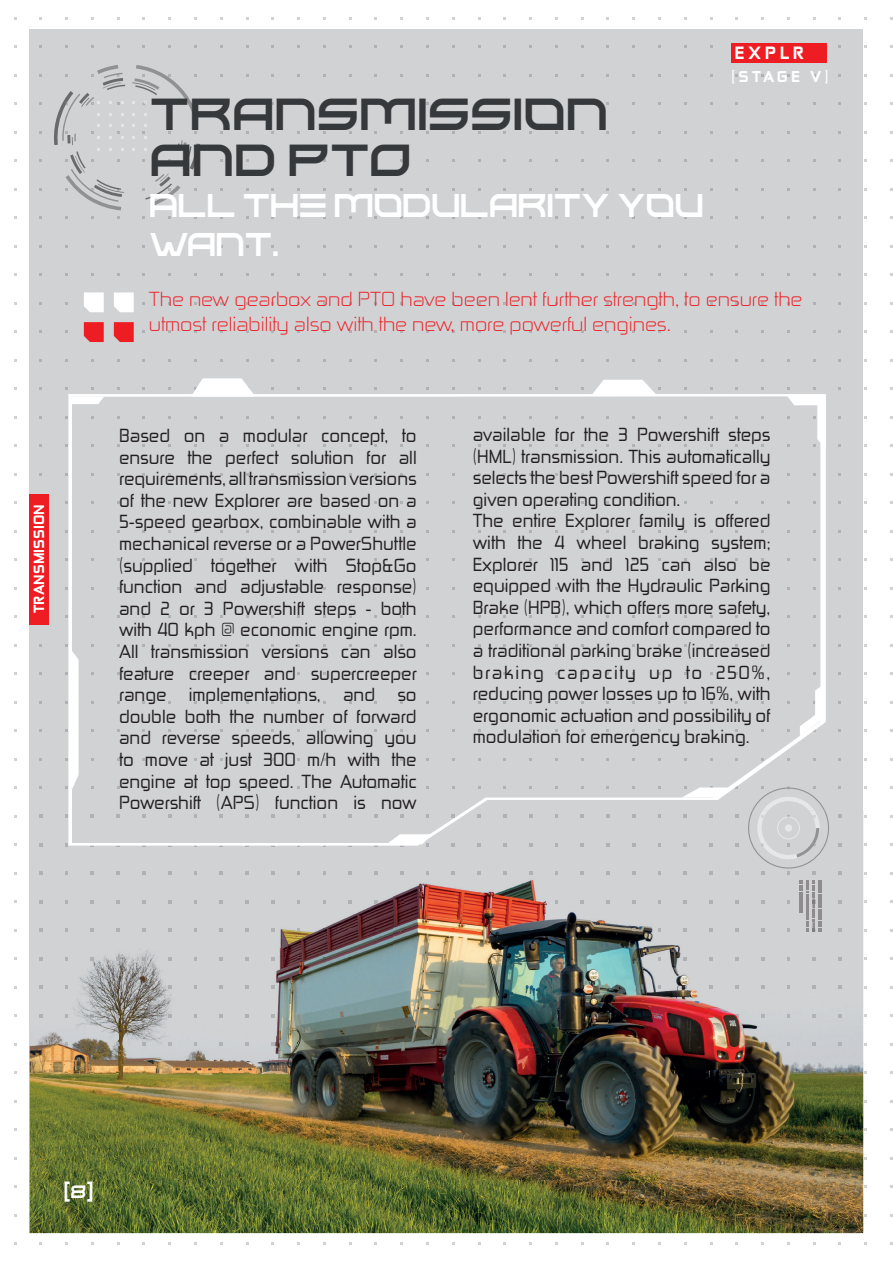
<style>
.page{position:relative;width:893px;height:1263px;background:#fff}
.page>*{position:absolute;margin:0;border:0;box-sizing:border-box;transform-origin:0 0}
.t1{font:45px/46.5px "Kusanagi";color:#36393c}
.t2{font:33px/39.6px "Kusanagi";letter-spacing:-.02em;color:#fff;scale:.95 1}
.t3{font:19.35px/25.2px "Zekton Lt";color:#ee1d23;scale:1.09 1}
.t4{font:18px/21.6px "Zekton Rg Regular 3";color:#231f20;text-align:justify}
.t5{font:18px "Kusanagi";color:#fff}
.t6{font:16.95px "Zekton Hv";letter-spacing:.2em;color:#fff;scale:1.06 1}
.t7{font:15px "Zekton Hv";letter-spacing:.185em;color:#fff;scale:1.06 1}
.t8{font:14.1px "Zekton Hv";color:#fff;scale:1.06 1}
</style>
<div class="page">
<div style="left:30px;top:30px;width:833px;height:1203px;background:#d1d2d4"></div>
<img style="left:30px;top:814px;width:833px;height:419px">
<svg style="left:143px;top:174px;width:37px;height:32px"></svg>
<svg style="left:54px;top:65px;width:71px;height:80px"></svg>
<svg style="left:65px;top:151px;width:56px;height:59px"></svg>
<svg style="left:132px;top:65px;width:66px;height:74px"></svg>
<svg style="left:177px;top:140px;width:23px;height:30px"></svg>
<div style="left:731px;top:43px;width:96px;height:19px;background:#ee1d23"></div>
<svg style="left:68px;top:394px;width:758px;height:452px"></svg>
<svg style="left:191px;top:378px;width:64px;height:18px"></svg>
<svg style="left:70px;top:396px;width:34px;height:8px"></svg>
<svg style="left:386px;top:834px;width:46px;height:12px"></svg>
<svg style="left:65px;top:644px;width:14px;height:149px"></svg>
<div style="left:30px;top:494px;width:19px;height:131px;background:#ee1d23"></div>
<svg style="left:786px;top:387px;width:40px;height:63px"></svg>
<svg style="left:592px;top:380px;width:64px;height:15px"></svg>
<svg style="left:800px;top:685px;width:23px;height:51px"></svg>
<img style="left:748px;top:810px;width:81px;height:59px">
<img style="left:797px;top:832px;width:3px;height:7px">
<img style="left:757px;top:832px;width:40px;height:27px">
<svg style="left:752px;top:786px;width:73px;height:46px"></svg>
<img style="left:809px;top:810px;width:11px;height:18px">
<svg style="left:800px;top:881px;width:21px;height:51px"></svg>
<svg style="left:84px;top:292px;width:20px;height:20px"></svg>
<svg style="left:114px;top:292px;width:20px;height:20px"></svg>
<svg style="left:84px;top:322px;width:20px;height:20px"></svg>
<svg style="left:114px;top:322px;width:20px;height:20px"></svg>
<svg style="left:682px;top:786px;width:49px;height:12px"></svg>
<p class="t8" style="left:32px;top:613px;width:104px;rotate:-90deg">TRANSMISSION</p>
<h1 class="t1" style="left:149px;top:87px;width:460px">TRANSMISSION<br>AND PTO</h1>
<h2 class="t2" style="left:149px;top:182px;width:586px">ALL THE MODULARITY YOU<br>WANT.</h2>
<p class="t6" style="left:734px;top:45px;width:67px">EXPLR</p>
<p class="t7" style="left:731px;top:70px;width:93px">[STAGE V]</p>
<p class="t3" style="left:149px;top:288px;width:601px">The new gearbox and PTO have been lent further strength, to ensure the utmost reliability also with the new, more powerful engines.</p>
<p class="t4" style="left:119px;top:426px;width:299px">Based on a modular concept, to ensure the perfect solution for all requirements, all transmission versions of the new Explorer are based on a 5-speed gearbox, combinable with a mechanical reverse or a PowerShuttle (supplied together with Stop&amp;Go function and adjustable response) and 2 or 3 Powershift steps - both with 40 kph @ economic engine rpm.<br>All transmission versions can also feature creeper and supercreeper range implementations, and so double both the number of forward and reverse speeds, allowing you to move at just 300 m/h with the engine at top speed. The Automatic Powershift (APS) function is now</p>
<p class="t4" style="left:473px;top:425px;width:299px;text-align:left">available for the 3 Powershift steps (HML) transmission. This automatically selects the best Powershift speed for a given operating condition.<br>The entire Explorer family is offered with the 4 wheel braking system; Explorer 115 and 125 can also be equipped with the Hydraulic Parking Brake (HPB), which offers more safety, performance and comfort compared to a traditional parking brake (increased braking capacity up to 250%, reducing power losses up to 16%, with ergonomic actuation and possibility of modulation for emergency braking.</p>
<p class="t5" style="left:64px;top:1179px;width:31px">(8)</p>
</div>
